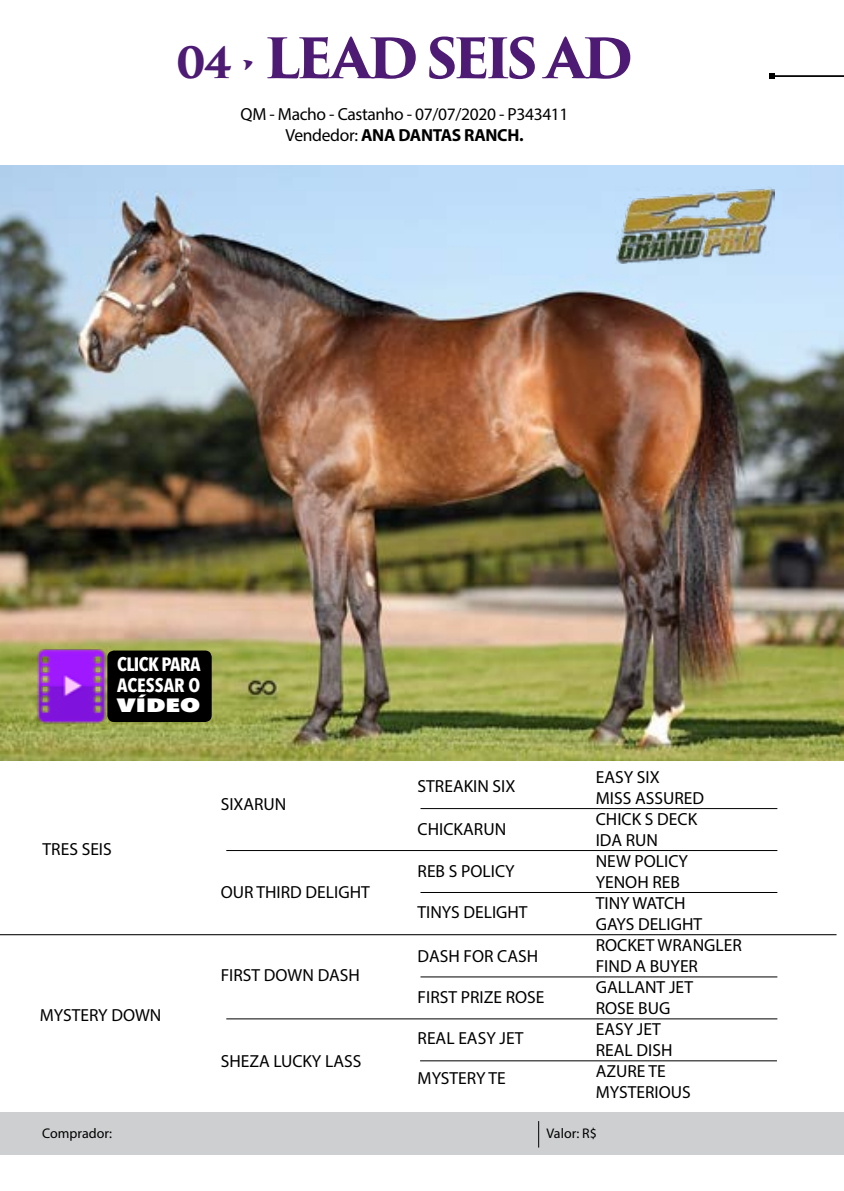
<style>
.page{position:relative;width:844px;height:1191px;background:#fff}
.page>*{position:absolute;margin:0;border:0;box-sizing:border-box;transform-origin:0 0}
.t1{font:700 54.25px "Trajan Pro 3";letter-spacing:-.085em;color:#4e1b74}
.t2{font:700 19.25px/20.7px "Avenir Next Condensed";letter-spacing:-.03em;color:#fff}
.t3{font:800 19.25px "Avenir Next Condensed";color:#fff;scale:1.63 1}
.t4{font:17.5px/21px "Myriad Pro";color:#000}
.t5{font:17.5px/21px "Myriad Pro";letter-spacing:-.02em;color:#000;text-align:center}
.t6{font:14px "Myriad Pro";color:#000}
.s1{font-size:42px}
.s2{font-weight:700}
</style>
<div class="page">
<hr style="left:0;top:934px;width:836px;height:1px;background:#000">
<hr style="left:226px;top:850px;width:551px;height:1px;background:#000">
<hr style="left:420px;top:808px;width:357px;height:1px;background:#000">
<hr style="left:420px;top:892px;width:357px;height:1px;background:#000">
<hr style="left:420px;top:976px;width:357px;height:1px;background:#000">
<hr style="left:420px;top:1060px;width:356px;height:1px;background:#000">
<hr style="left:226px;top:1018px;width:551px;height:1px;background:#000">
<hr style="left:774px;top:75px;width:69px;height:2px;background:#000">
<svg style="left:769px;top:73px;width:5px;height:6px"></svg>
<img style="left:0;top:165px;width:842px;height:596px">
<div style="left:0;top:1112px;width:843px;height:43px;background:#cdcfd0"></div>
<svg style="left:538px;top:1121px;width:1px;height:26px"></svg>
<img style="left:32px;top:646px;width:79px;height:79px">
<div style="left:107px;top:650px;width:105px;height:72px;background:#000;border-radius:7px"></div>
<img style="left:615px;top:187px;width:159px;height:76px">
<h1 class="t1" style="left:176px;top:18px;width:458px"><span class="s1">04 •</span> LEAD SEIS AD</h1>
<p class="t5" style="left:240px;top:103px;width:329px">QM - Macho - Castanho - 07/07/2020 - P343411<br>Vendedor: <span class="s2">ANA DANTAS RANCH.</span></p>
<p class="t2" style="left:117px;top:654px;width:85px">CLICK PARA<br>ACESSAR O</p>
<p class="t3" style="left:117px;top:693px;width:53px">VÍDEO</p>
<p class="t4" style="left:43px;top:838px;width:71px">TRES SEIS</p>
<p class="t4" style="left:40px;top:1004px;width:123px">MYSTERY DOWN</p>
<p class="t4" style="left:221px;top:793px;width:67px">SIXARUN</p>
<p class="t4" style="left:221px;top:881px;width:150px">OUR THIRD DELIGHT</p>
<p class="t4" style="left:221px;top:964px;width:141px">FIRST DOWN DASH</p>
<p class="t4" style="left:221px;top:1050px;width:142px">SHEZA LUCKY LASS</p>
<p class="t4" style="left:417px;top:775px;width:99px">STREAKIN SIX</p>
<p class="t4" style="left:417px;top:818px;width:90px">CHICKARUN</p>
<p class="t4" style="left:417px;top:860px;width:99px">REB S POLICY</p>
<p class="t4" style="left:417px;top:901px;width:111px">TINYS DELIGHT</p>
<p class="t4" style="left:417px;top:945px;width:122px">DASH FOR CASH</p>
<p class="t4" style="left:417px;top:986px;width:128px">FIRST PRIZE ROSE</p>
<p class="t4" style="left:417px;top:1027px;width:107px">REAL EASY JET</p>
<p class="t4" style="left:417px;top:1067px;width:90px">MYSTERY TE</p>
<p class="t4" style="left:595px;top:766px;width:147px">EASY SIX<br>MISS ASSURED<br>CHICK S DECK<br>IDA RUN<br>NEW POLICY<br>YENOH REB<br>TINY WATCH<br>GAYS DELIGHT<br>ROCKET WRANGLER<br>FIND A BUYER<br>GALLANT JET<br>ROSE BUG<br>EASY JET<br>REAL DISH<br>AZURE TE<br>MYSTERIOUS</p>
<p class="t6" style="left:42px;top:1124px;width:71px">Comprador:</p>
<p class="t6" style="left:546px;top:1124px;width:52px">Valor: R$</p>
</div>
